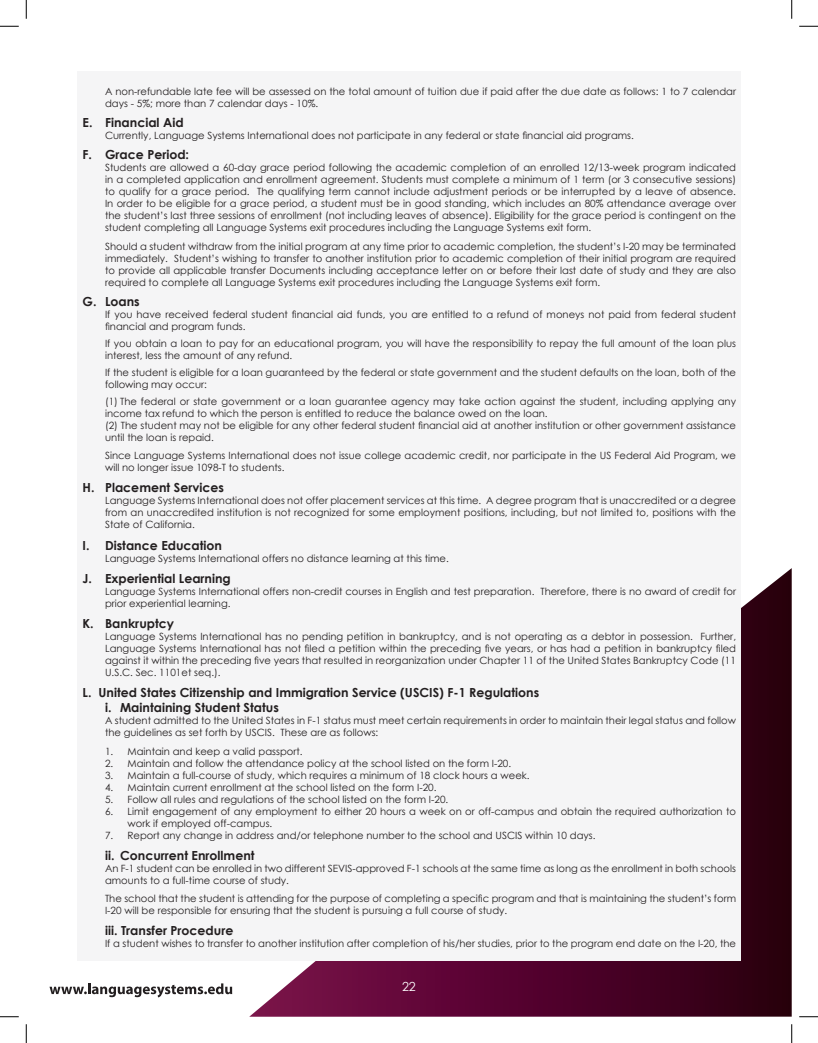
<style>
.page{position:relative;width:818px;height:1043px;background:#fff}
.page>*{position:absolute;margin:0;border:0;box-sizing:border-box;transform-origin:0 0}
.top_heading{font:700 12.5px "Century Gothic";color:#231f20}
.sub_heading{font:700 12.5px "Century Gothic";color:#231f20}
.t1{font:12.5px "Century Gothic";color:#fff}
.paragraph{font:10px/12px "Century Gothic";color:#231f20}
.sub_heading-2{font:10px "Century Gothic";color:#231f20}
</style>
<div class="page">
<div style="left:77px;top:71px;width:663px;height:450px;background:#f5f5f6"></div>
<svg style="left:250px;top:568px;width:541px;height:448px"></svg>
<div style="left:77px;top:102px;width:663px;height:858px;background:#f5f5f6"></div>
<svg style="left:49px;top:983px;width:183px;height:14px"></svg>
<svg style="left:0;top:25px;width:19px;height:2px"></svg>
<svg style="left:799px;top:25px;width:19px;height:2px"></svg>
<svg style="left:0;top:1016px;width:19px;height:1px"></svg>
<svg style="left:799px;top:1016px;width:19px;height:1px"></svg>
<svg style="left:25px;top:0;width:2px;height:19px"></svg>
<svg style="left:25px;top:1024px;width:2px;height:18px"></svg>
<svg style="left:791px;top:0;width:1px;height:19px"></svg>
<svg style="left:791px;top:1024px;width:1px;height:18px"></svg>
<p class="paragraph" style="left:105px;top:85px;width:632px">A non-refundable late fee will be assessed on the total amount of tuition due if paid after the due date as follows: 1 to 7 calendar days - 5%; more than 7 calendar days - 10%.</p>
<p class="top_heading" style="left:82px;top:113px;width:102px">E. Financial Aid</p>
<p class="paragraph" style="left:105px;top:129px;width:530px">Currently, Language Systems International does not participate in any federal or state financial aid programs.</p>
<p class="top_heading" style="left:82px;top:145px;width:108px">F. Grace Period:</p>
<p class="paragraph" style="left:105px;top:161px;width:632px;text-align:justify">Students are allowed a 60-day grace period following the academic completion of an enrolled 12/13-week program indicated in a completed application and enrollment agreement. Students must complete a minimum of 1 term (or 3 consecutive sessions) to qualify for a grace period. The qualifying term cannot include adjustment periods or be interrupted by a leave of absence.<br>In order to be eligible for a grace period, a student must be in good standing, which includes an 80% attendance average over the student’s last three sessions of enrollment (not including leaves of absence). Eligibility for the grace period is contingent on the student completing all Language Systems exit procedures including the Language Systems exit form.</p>
<p class="paragraph" style="left:105px;top:240px;width:632px;text-align:justify">Should a student withdraw from the initial program at any time prior to academic completion, the student’s I-20 may be terminated immediately. Student’s wishing to transfer to another institution prior to academic completion of their initial program are required to provide all applicable transfer Documents including acceptance letter on or before their last date of study and they are also required to complete all Language Systems exit procedures including the Language Systems exit form.</p>
<p class="top_heading" style="left:82px;top:291px;width:59px">G. Loans</p>
<p class="paragraph" style="left:105px;top:308px;width:632px">If you have received federal student financial aid funds, you are entitled to a refund of moneys not paid from federal student financial and program funds.</p>
<p class="paragraph" style="left:105px;top:337px;width:632px">If you obtain a loan to pay for an educational program, you will have the responsibility to repay the full amount of the loan plus interest, less the amount of any refund.</p>
<p class="paragraph" style="left:105px;top:366px;width:632px">If the student is eligible for a loan guaranteed by the federal or state government and the student defaults on the loan, both of the following may occur:</p>
<p class="paragraph" style="left:105px;top:395px;width:632px">(1) The federal or state government or a loan guarantee agency may take action against the student, including applying any income tax refund to which the person is entitled to reduce the balance owed on the loan.</p>
<p class="paragraph" style="left:105px;top:419px;width:632px">(2) The student may not be eligible for any other federal student financial aid at another institution or other government assistance until the loan is repaid.</p>
<p class="paragraph" style="left:105px;top:449px;width:632px">Since Language Systems International does not issue college academic credit, nor participate in the US Federal Aid Program, we will no longer issue 1098-T to students.</p>
<p class="top_heading" style="left:82px;top:478px;width:143px">H. Placement Services</p>
<p class="paragraph" style="left:105px;top:494px;width:632px;text-align:justify">Language Systems International does not offer placement services at this time. A degree program that is unaccredited or a degree from an unaccredited institution is not recognized for some employment positions, including, but not limited to, positions with the State of California.</p>
<p class="top_heading" style="left:82px;top:535px;width:141px">I. Distance Education</p>
<p class="paragraph" style="left:105px;top:551px;width:345px">Language Systems International offers no distance learning at this time.</p>
<p class="top_heading" style="left:82px;top:568px;width:150px">J. Experiential Learning</p>
<p class="paragraph" style="left:105px;top:585px;width:632px">Language Systems International offers non-credit courses in English and test preparation. Therefore, there is no award of credit for prior experiential learning.</p>
<p class="top_heading" style="left:82px;top:614px;width:93px">K. Bankruptcy</p>
<p class="paragraph" style="left:105px;top:630px;width:632px;text-align:justify">Language Systems International has no pending petition in bankruptcy, and is not operating as a debtor in possession. Further, Language Systems International has not filed a petition within the preceding five years, or has had a petition in bankruptcy filed against it within the preceding five years that resulted in reorganization under Chapter 11 of the United States Bankruptcy Code (11<br>U.S.C. Sec. 1101et seq.).</p>
<p class="top_heading" style="left:82px;top:683px;width:458px">L. United States Citizenship and Immigration Service (USCIS) F-1 Regulations</p>
<p class="sub_heading" style="left:105px;top:698px;width:175px">i. Maintaining Student Status</p>
<p class="paragraph" style="left:105px;top:714px;width:632px">A student admitted to the United States in F-1 status must meet certain requirements in order to maintain their legal status and follow the guidelines as set forth by USCIS. These are as follows:</p>
<p class="paragraph" style="left:105px;top:744px;width:199px">1. Maintain and keep a valid passport.</p>
<p class="paragraph" style="left:105px;top:756px;width:407px">2. Maintain and follow the attendance policy at the school listed on the form I-20.</p>
<p class="paragraph" style="left:105px;top:768px;width:426px">3. Maintain a full-course of study, which requires a minimum of 18 clock hours a week.</p>
<p class="paragraph" style="left:105px;top:780px;width:333px">4. Maintain current enrollment at the school listed on the form I-20.</p>
<p class="paragraph" style="left:105px;top:792px;width:345px">5. Follow all rules and regulations of the school listed on the form I-20.</p>
<p class="paragraph" style="left:128px;top:804px;width:610px;text-indent:-22px">6. Limit engagement of any employment to either 20 hours a week on or off-campus and obtain the required authorization to work if employed off-campus.</p>
<p class="paragraph" style="left:105px;top:828px;width:492px">7. Report any change in address and/or telephone number to the school and USCIS within 10 days.</p>
<p class="sub_heading" style="left:105px;top:845px;width:151px">ii. Concurrent Enrollment</p>
<p class="paragraph" style="left:105px;top:862px;width:632px">An F-1 student can be enrolled in two different SEVIS-approved F-1 schools at the same time as long as the enrollment in both schools amounts to a full-time course of study.</p>
<p class="paragraph" style="left:105px;top:892px;width:632px">The school that the student is attending for the purpose of completing a specific program and that is maintaining the student’s form<br>I-20 will be responsible for ensuring that the student is pursuing a full course of study.</p>
<p class="sub_heading" style="left:105px;top:921px;width:130px">iii. Transfer Procedure</p>
<p class="sub_heading-2" style="left:105px;top:936px;width:632px">If a student wishes to transfer to another institution after completion of his/her studies, prior to the program end date on the I-20, the</p>
<p class="t1" style="left:402px;top:977px;width:15px">22</p>
</div>
